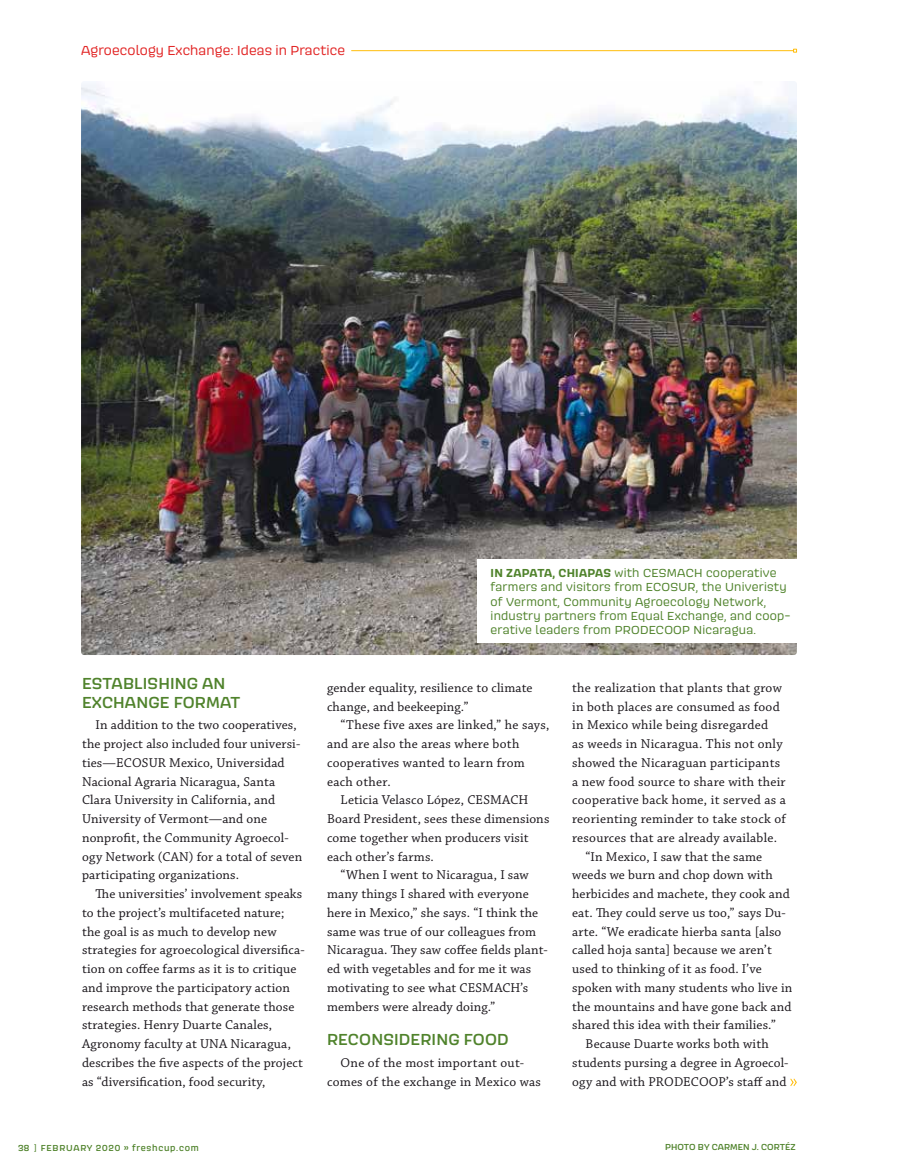
<style>
.page{position:relative;width:905px;height:1175px;background:#fff}
.page>*{position:absolute;margin:0;border:0;box-sizing:border-box;transform-origin:0 0}
.t1{font:500 16.5px/18.8px "Scarlet";letter-spacing:.01em;color:#50832c}
.t2{font:13.5px/18.8px "Chaparral Pro";letter-spacing:.01em;color:#1a161b}
.t3{font:13.5px "Scarlet";letter-spacing:.01em;color:#e22525}
.t4{font:12px/14.4px "Scarlet";letter-spacing:.02em;color:#50832c}
.t5{font:500 9px "Scarlet";letter-spacing:.07em;color:#50832c}
.t6{font:500 9px "Scarlet";letter-spacing:.01em;color:#50832c}
.s1{font-weight:700}
</style>
<div class="page">
<hr style="left:351px;top:50px;width:442px;height:1px;background:#ffbd0c">
<svg style="left:790px;top:1078px;width:6px;height:8px"></svg>
<img style="left:81px;top:81px;width:715px;height:574px">
<div style="left:477px;top:559px;width:323px;height:83px;background:#fff"></div>
<p class="t3" style="left:81px;top:41px;width:265px">Agroecology Exchange: Ideas in Practice</p>
<p class="t4" style="left:490px;top:565px;width:302px"><span class="s1">IN ZAPATA, CHIAPAS</span> with CESMACH cooperative farmers and visitors from ECOSUR, the Univeristy of Vermont, Community Agroecology Network, industry partners from Equal Exchange, and coop&shy;erative leaders from PRODECOOP Nicaragua.</p>
<p class="t1" style="left:82px;top:673px;width:160px">ESTABLISHING AN<br>EXCHANGE FORMAT</p>
<p class="t2" style="left:82px;top:716px;width:222px;text-indent:14px">In addition to the two cooperatives, the project also included four universi&shy;ties—ECOSUR Mexico, Universidad Nacional Agraria Nicaragua, Santa Clara University in California, and University of Vermont—and one nonprofit, the Community Agroecol&shy;ogy Network (CAN) for a total of seven participating organizations.</p>
<p class="t2" style="left:82px;top:885px;width:224px;text-indent:14px">The universities’ involvement speaks to the project’s multifaceted nature; the goal is as much to develop new strategies for agroecological diversifica&shy;tion on coffee farms as it is to critique and improve the participatory action research methods that generate those strategies. Henry Duarte Canales, Agronomy faculty at UNA Nicaragua, describes the five aspects of the project as “diversification, food security,</p>
<p class="t5" style="left:18px;top:1141px;width:182px">38 ] FEBRUARY 2020 » freshcup.com</p>
<p class="t2" style="left:327px;top:678px;width:207px">gender equality, resilience to climate change, and beekeeping.”</p>
<p class="t2" style="left:340px;top:716px;width:210px">“These five axes are linked,” he says,</p>
<p class="t2" style="left:327px;top:735px;width:194px">and are also the areas where both</p>
<p class="t2" style="left:327px;top:753px;width:199px">cooperatives wanted to learn from</p>
<p class="t2" style="left:327px;top:772px;width:65px">each other.</p>
<p class="t2" style="left:340px;top:791px;width:189px">Leticia Velasco López, CESMACH</p>
<p class="t2" style="left:327px;top:810px;width:224px">Board President, sees these dimensions</p>
<p class="t2" style="left:327px;top:828px;width:203px">come together when producers visit</p>
<p class="t2" style="left:327px;top:847px;width:108px">each other’s farms.</p>
<p class="t2" style="left:340px;top:866px;width:190px">“When I went to Nicaragua, I saw</p>
<p class="t2" style="left:327px;top:885px;width:203px">many things I shared with everyone</p>
<p class="t2" style="left:327px;top:903px;width:213px">here in Mexico,” she says. “I think the</p>
<p class="t2" style="left:327px;top:922px;width:210px">same was true of our colleagues from</p>
<p class="t2" style="left:327px;top:941px;width:222px">Nicaragua. They saw coffee fields plant-</p>
<p class="t2" style="left:327px;top:960px;width:206px">ed with vegetables and for me it was</p>
<p class="t2" style="left:327px;top:978px;width:203px">motivating to see what CESMACH’s</p>
<p class="t2" style="left:327px;top:997px;width:170px">members were already doing.”</p>
<p class="t1" style="left:327px;top:1029px;width:183px">RECONSIDERING FOOD</p>
<p class="t2" style="left:327px;top:1053px;width:215px;text-align:center">One of the most important out&shy;comes of the exchange in Mexico was</p>
<p class="t2" style="left:572px;top:678px;width:211px">the realization that plants that grow</p>
<p class="t2" style="left:572px;top:697px;width:209px">in both places are consumed as food</p>
<p class="t2" style="left:572px;top:716px;width:197px">in Mexico while being disregarded</p>
<p class="t2" style="left:572px;top:735px;width:212px">as weeds in Nicaragua. This not only</p>
<p class="t2" style="left:572px;top:753px;width:209px">showed the Nicaraguan participants</p>
<p class="t2" style="left:572px;top:772px;width:215px">a new food source to share with their</p>
<p class="t2" style="left:572px;top:791px;width:215px">cooperative back home, it served as a</p>
<p class="t2" style="left:572px;top:810px;width:215px">reorienting reminder to take stock of</p>
<p class="t2" style="left:572px;top:828px;width:206px">resources that are already available.</p>
<p class="t2" style="left:585px;top:847px;width:178px">“In Mexico, I saw that the same</p>
<p class="t2" style="left:572px;top:866px;width:202px">weeds we burn and chop down with</p>
<p class="t2" style="left:572px;top:885px;width:219px">herbicides and machete, they cook and</p>
<p class="t2" style="left:572px;top:903px;width:215px">eat. They could serve us too,” says Du-</p>
<p class="t2" style="left:572px;top:922px;width:211px">arte. “We eradicate hierba santa [also</p>
<p class="t2" style="left:572px;top:941px;width:201px">called hoja santa] because we aren’t</p>
<p class="t2" style="left:572px;top:960px;width:191px">used to thinking of it as food. I’ve</p>
<p class="t2" style="left:572px;top:978px;width:222px">spoken with many students who live in</p>
<p class="t2" style="left:572px;top:997px;width:221px">the mountains and have gone back and</p>
<p class="t2" style="left:572px;top:1016px;width:205px">shared this idea with their families.”</p>
<p class="t2" style="left:585px;top:1035px;width:184px">Because Duarte works both with</p>
<p class="t2" style="left:572px;top:1053px;width:218px">students pursing a degree in Agroecol-</p>
<p class="t2" style="left:572px;top:1072px;width:216px">ogy and with PRODECOOP’s staff and</p>
<p class="t6" style="left:665px;top:1141px;width:132px">PHOTO BY CARMEN J. CORTÉZ</p>
</div>
